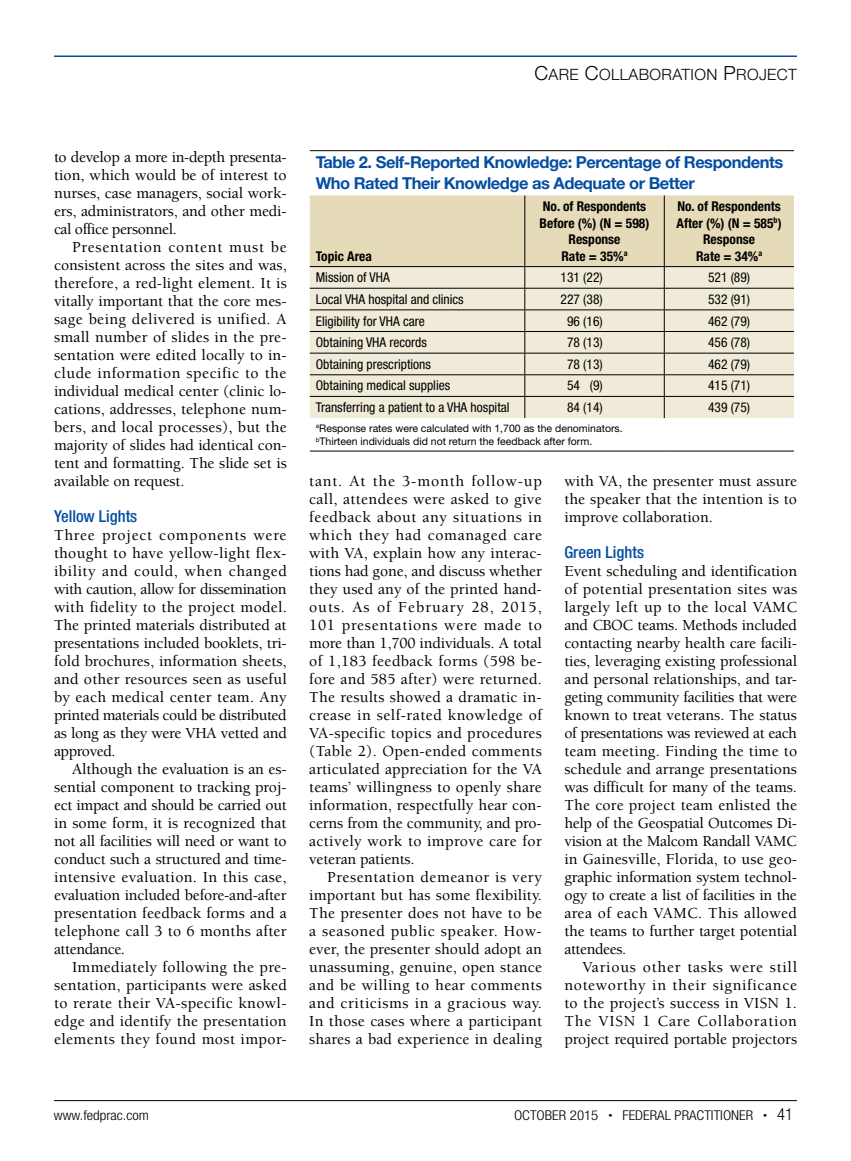
<style>
.page{position:relative;width:851px;height:1161px;background:#fff}
.page>*{position:absolute;margin:0;border:0;box-sizing:border-box;transform-origin:0 0}
.t1{font:700 16.5px/21px "Helvetica Neue LT Std";letter-spacing:-.03em;color:#034ea2}
.t2{font:500 condensed 16.5px "Helvetica Neue LT Std";color:#034ea2}
.t3{font:500 15.75px/18px "Berkeley Std";letter-spacing:-.005em;color:#000;text-align:justify}
.t4{font:15.6px "Helvetica Neue LT Std Lt SC800";letter-spacing:.025em;color:#000}
.t5{font:condensed 13.5px "Helvetica Neue LT Std";color:#000}
.t6{font:700 condensed 13.5px/16.5px "Helvetica Neue LT Std";color:#000;text-align:center}
.t7{font:300 condensed 13.5px "Helvetica Neue LT Std";color:#000;scale:1.1 1}
.t8{font:10.5px/13.5px "Helvetica Neue LT Std";color:#000}
.s1{font-size:19.5px}
.s2{font-size:7.5px}
.s3{font-size:16.5px}
</style>
<div class="page">
<hr style="left:54px;top:56px;width:742px;height:1px;background:#034ea2">
<hr style="left:54px;top:1100px;width:742px;height:1px;background:#000">
<svg style="left:310px;top:195px;width:484px;height:223px;background:#e3dcc5"></svg>
<hr style="left:310px;top:150px;width:215px;height:1px;background:#000">
<hr style="left:525px;top:150px;width:139px;height:1px;background:#000">
<hr style="left:664px;top:150px;width:130px;height:1px;background:#000">
<hr style="left:310px;top:451px;width:215px;height:1px;background:#000">
<hr style="left:525px;top:451px;width:139px;height:1px;background:#000">
<hr style="left:664px;top:451px;width:130px;height:1px;background:#000">
<p class="t4" style="left:534px;top:64px;width:264px"><span class="s1">C</span>ARE <span class="s1">C</span>OLLABORATION <span class="s1">P</span>ROJECT</p>
<p class="t3" style="left:54px;top:148px;width:234px">to develop a more in-depth presenta&shy;tion, which would be of interest to nurses, case managers, social work&shy;ers, administrators, and other medi&shy;cal office personnel.</p>
<p class="t3" style="left:54px;top:238px;width:234px;text-indent:18px">Presentation content must be consistent across the sites and was, therefore, a red-light element. It is vitally important that the core mes&shy;sage being delivered is unified. A small number of slides in the pre&shy;sentation were edited locally to in&shy;clude information specific to the individual medical center (clinic lo&shy;cations, addresses, telephone num&shy;bers, and local processes), but the majority of slides had identical con&shy;tent and formatting. The slide set is available on request.</p>
<p class="t2" style="left:54px;top:506px;width:85px">Yellow Lights</p>
<p class="t3" style="left:54px;top:526px;width:234px">Three project components were thought to have yellow-light flex&shy;ibility and could, when changed with caution, allow for dissemination with fidelity to the project model.<br>The printed materials distributed at presentations included booklets, tri&shy;fold brochures, information sheets, and other resources seen as useful by each medical center team. Any printed materials could be distributed as long as they were VHA vetted and approved.</p>
<p class="t3" style="left:54px;top:760px;width:234px;text-indent:18px">Although the evaluation is an es&shy;sential component to tracking proj&shy;ect impact and should be carried out in some form, it is recognized that not all facilities will need or want to conduct such a structured and time&shy;intensive evaluation. In this case, evaluation included before-and-after presentation feedback forms and a telephone call 3 to 6 months after attendance.</p>
<p class="t3" style="left:54px;top:958px;width:234px;text-indent:18px">Immediately following the pre&shy;sentation, participants were asked to rerate their VA-specific knowl&shy;edge and identify the presentation elements they found most impor-</p>
<p class="t1" style="left:316px;top:152px;width:469px">Table 2. Self-Reported Knowledge: Percentage of Respondents<br>Who Rated Their Knowledge as Adequate or Better</p>
<p class="t6" style="left:316px;top:247px;width:58px">Topic Area</p>
<p class="t6" style="left:539px;top:198px;width:111px">No. of Respondents<br>Before (%) (N = 598)<br>Response<br>Rate = 35%<sup>a</sup></p>
<p class="t6" style="left:676px;top:198px;width:107px">No. of Respondents<br>After (%) (N = 585<sup>b</sup>)<br>Response<br>Rate = 34%<sup>a</sup></p>
<p class="t5" style="left:316px;top:270px;width:75px">Mission of VHA</p>
<p class="t5" style="left:560px;top:270px;width:44px">131 (22)</p>
<p class="t5" style="left:708px;top:270px;width:44px">521 (89)</p>
<p class="t5" style="left:316px;top:291px;width:149px">Local VHA hospital and clinics</p>
<p class="t5" style="left:560px;top:291px;width:44px">227 (38)</p>
<p class="t5" style="left:708px;top:291px;width:44px">532 (91)</p>
<p class="t5" style="left:316px;top:313px;width:110px">Eligibility for VHA care</p>
<p class="t5" style="left:567px;top:313px;width:37px">96 (16)</p>
<p class="t5" style="left:708px;top:313px;width:44px">462 (79)</p>
<p class="t5" style="left:316px;top:335px;width:113px">Obtaining VHA records</p>
<p class="t5" style="left:567px;top:335px;width:37px">78 (13)</p>
<p class="t5" style="left:708px;top:335px;width:44px">456 (78)</p>
<p class="t5" style="left:316px;top:356px;width:117px">Obtaining prescriptions</p>
<p class="t5" style="left:567px;top:356px;width:37px">78 (13)</p>
<p class="t5" style="left:708px;top:356px;width:44px">462 (79)</p>
<p class="t5" style="left:316px;top:378px;width:136px">Obtaining medical supplies</p>
<p class="t5" style="left:567px;top:378px;width:37px">54 (9)</p>
<p class="t5" style="left:708px;top:378px;width:44px">415 (71)</p>
<p class="t5" style="left:316px;top:399px;width:195px">Transferring a patient to a VHA hospital</p>
<p class="t5" style="left:567px;top:399px;width:37px">84 (14)</p>
<p class="t5" style="left:708px;top:399px;width:44px">439 (75)</p>
<p class="t8" style="left:316px;top:421px;width:308px"><sup>a</sup>Response rates were calculated with 1,700 as the denominators. <sup>b</sup>Thirteen individuals did not return the feedback after form.</p>
<p class="t3" style="left:309px;top:472px;width:234px">tant. At the 3-month follow-up call, attendees were asked to give feedback about any situations in which they had comanaged care with VA, explain how any interac&shy;tions had gone, and discuss whether they used any of the printed hand&shy;outs. As of February 28, 2015, 101 presentations were made to more than 1,700 individuals. A total of 1,183 feedback forms (598 be&shy;fore and 585 after) were returned.<br>The results showed a dramatic in&shy;crease in self-rated knowledge of VA-specific topics and procedures (Table 2). Open-ended comments articulated appreciation for the VA teams’ willingness to openly share information, respectfully hear con&shy;cerns from the community, and pro&shy;actively work to improve care for veteran patients.</p>
<p class="t3" style="left:309px;top:868px;width:234px;text-indent:18px">Presentation demeanor is very important but has some flexibility.<br>The presenter does not have to be a seasoned public speaker. How&shy;ever, the presenter should adopt an unassuming, genuine, open stance and be willing to hear comments and criticisms in a gracious way.<br>In those cases where a participant shares a bad experience in dealing</p>
<p class="t3" style="left:564px;top:472px;width:234px">with VA, the presenter must assure the speaker that the intention is to improve collaboration.</p>
<p class="t2" style="left:564px;top:542px;width:81px">Green Lights</p>
<p class="t3" style="left:564px;top:562px;width:234px">Event scheduling and identification of potential presentation sites was largely left up to the local VAMC and CBOC teams. Methods included contacting nearby health care facili&shy;ties, leveraging existing professional and personal relationships, and tar&shy;geting community facilities that were known to treat veterans. The status of presentations was reviewed at each team meeting. Finding the time to schedule and arrange presentations was difficult for many of the teams.<br>The core project team enlisted the help of the Geospatial Outcomes Di&shy;vision at the Malcom Randall VAMC in Gainesville, Florida, to use geo&shy;graphic information system technol&shy;ogy to create a list of facilities in the area of each VAMC. This allowed the teams to further target potential attendees.</p>
<p class="t3" style="left:564px;top:958px;width:234px;text-indent:18px">Various other tasks were still noteworthy in their significance to the project’s success in VISN 1.<br>The VISN 1 Care Collaboration project required portable projectors</p>
<p class="t7" style="left:54px;top:1107px;width:88px">www.fedprac.com</p>
<p class="t7" style="left:514px;top:1107px;width:255px">OCTOBER 2015 <span class="s2">•</span> FEDERAL PRACTITIONER <span class="s2">•</span> <span class="s3">41</span></p>
</div>
